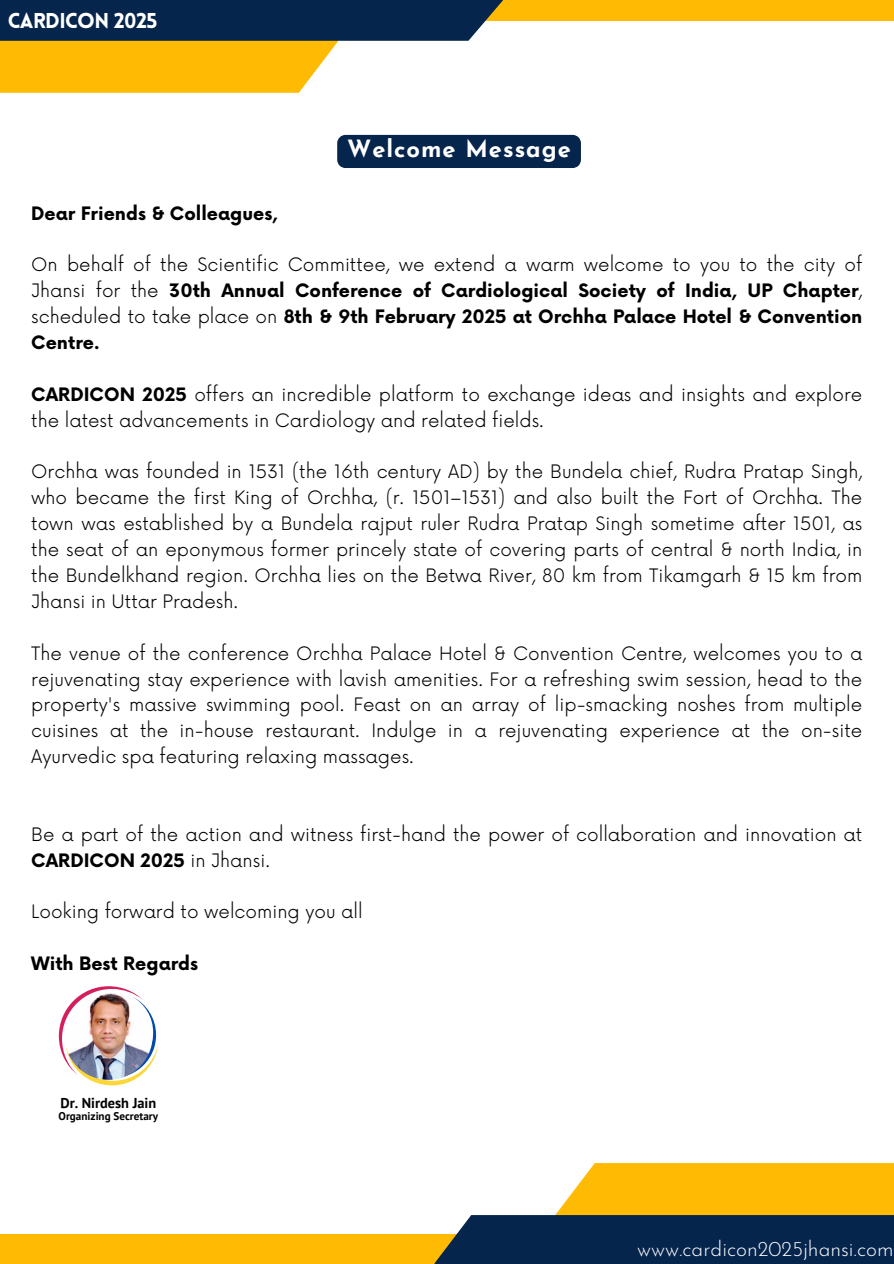
<style>
.page{position:relative;width:894px;height:1264px;background:#fff}
.page>*{position:absolute;margin:0;border:0;box-sizing:border-box;transform-origin:0 0}
.t1{font:700 23.7px "Josefin Sans";letter-spacing:.04em;color:#fff}
.t2{font:300 21px "Josefin Sans";color:#fff}
.t3{font:900 21px "Lovelo";letter-spacing:-.03em;color:#fff}
.t4{font:300 18px/25.8px "Now";color:#000}
.t5{font:700 18px/25.8px "Now";color:#000;text-align:justify}
.t6{font:700 14.4px "PT Sans";color:#000}
.t7{font:700 11.1px "PT Sans";color:#000}
.s1{font-weight:300}
.s2{font-weight:700}
</style>
<div class="page">
<div style="left:125px;top:0;width:768px;height:20px;background:#ffbb03"></div>
<div style="left:0;top:0;width:338px;height:93px;background:#ffbb03"></div>
<div style="left:0;top:0;width:503px;height:41px;background:#06254d"></div>
<div style="left:0;top:1233px;width:845px;height:30px;background:#ffbb03"></div>
<div style="left:555px;top:1162px;width:338px;height:101px;background:#ffbb03"></div>
<div style="left:434px;top:1214px;width:459px;height:49px;background:#06254d"></div>
<svg style="left:59px;top:986px;width:99px;height:99px"></svg>
<img style="left:64px;top:991px;width:88px;height:88px;border-radius:50%">
<div style="left:337px;top:135px;width:243px;height:33px;background:#06254d"></div>
<h4 class="t3" style="left:8px;top:12px;width:151px">CARDICON 2025</h4>
<p class="t1" style="left:347px;top:139px;width:225px">Welcome Message</p>
<h2 class="t5" style="left:31px;top:201px;width:248px">Dear Friends &amp; Colleagues,</h2>
<h1 class="t5" style="left:31px;top:253px;width:832px"><span class="s1">On behalf of the Scientific Committee, we extend a warm welcome to you to the city of Jhansi for the</span> 30th Annual Conference of Cardiological Society of India, UP Chapter<span class="s1">, scheduled to take place on</span> 8th &amp; 9th February 2025 at Orchha Palace Hotel &amp; Convention Centre.</h1>
<h4 class="t4" style="left:31px;top:382px;width:832px"><span class="s2">CARDICON 2025</span> offers an incredible platform to exchange ideas and insights and explore the latest advancements in Cardiology and related fields.</h4>
<h5 class="t4" style="left:31px;top:460px;width:832px;text-align:justify">Orchha was founded in 1531 (the 16th century AD) by the Bundela chief, Rudra Pratap Singh, who became the first King of Orchha, (r. 1501–1531) and also built the Fort of Orchha. The town was established by a Bundela rajput ruler Rudra Pratap Singh sometime after 1501, as the seat of an eponymous former princely state of covering parts of central &amp; north India, in the Bundelkhand region. Orchha lies on the Betwa River, 80 km from Tikamgarh &amp; 15 km from Jhansi in Uttar Pradesh.</h5>
<h5 class="t4" style="left:31px;top:641px;width:832px;text-align:justify">The venue of the conference Orchha Palace Hotel &amp; Convention Centre, welcomes you to a rejuvenating stay experience with lavish amenities. For a refreshing swim session, head to the property's massive swimming pool. Feast on an array of lip-smacking noshes from multiple cuisines at the in-house restaurant. Indulge in a rejuvenating experience at the on-site Ayurvedic spa featuring relaxing massages.</h5>
<h5 class="t4" style="left:31px;top:822px;width:832px">Be a part of the action and witness first-hand the power of collaboration and innovation at<br><span class="s2">CARDICON 2025</span> in Jhansi.</h5>
<p class="t4" style="left:31px;top:900px;width:333px">Looking forward to welcoming you all</p>
<h5 class="t5" style="left:31px;top:951px;width:168px">With Best Regards</h5>
<p class="t6" style="left:60px;top:1092px;width:97px">Dr. Nirdesh Jain</p>
<p class="t7" style="left:59px;top:1108px;width:101px">Organizing Secretary</p>
<p class="t2" style="left:637px;top:1239px;width:258px">www.cardicon2025jhansi.com</p>
</div>
